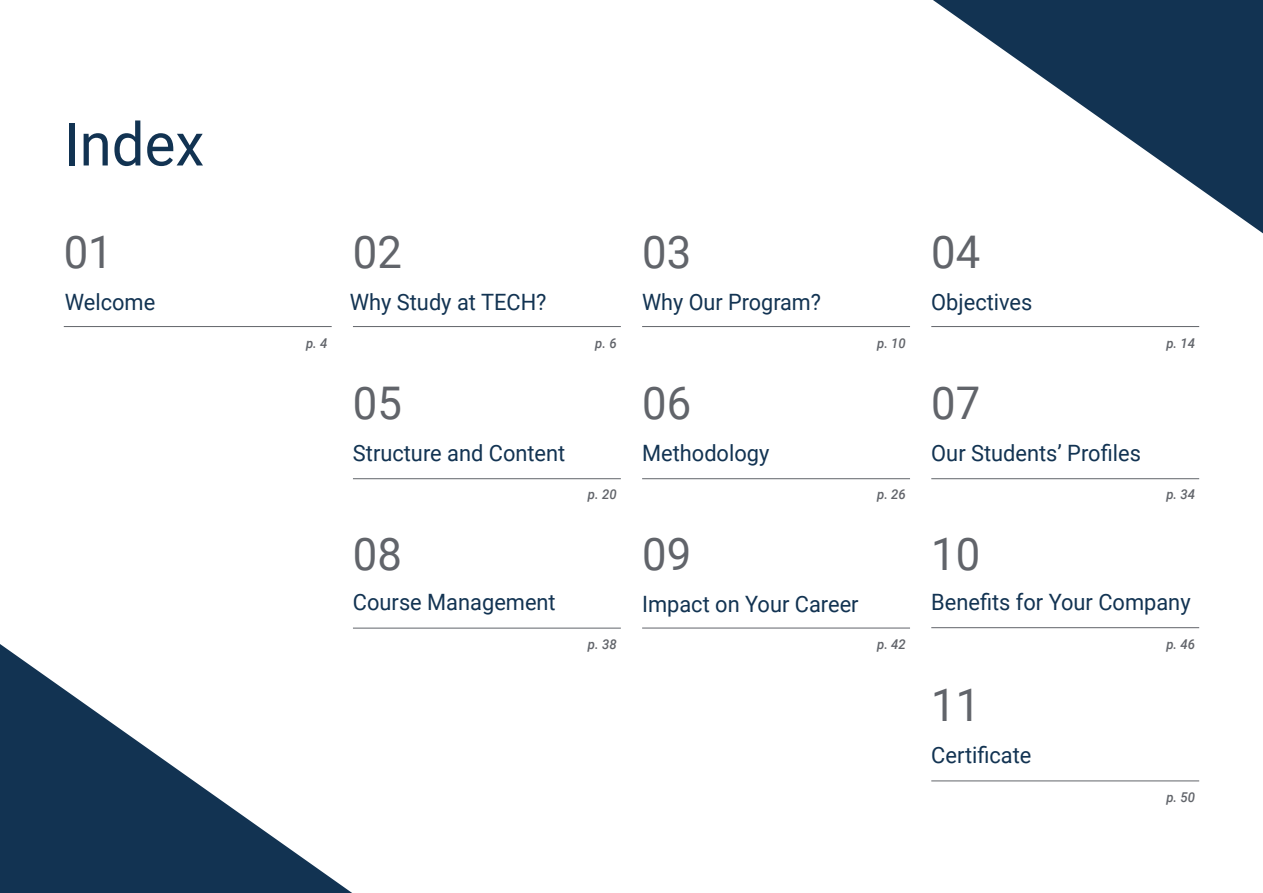
<style>
.page{position:relative;width:1263px;height:893px;background:#fff}
.page>*{position:absolute;margin:0;border:0;box-sizing:border-box;transform-origin:0 0}
.t1{font:60px "Roboto";color:#123352}
.t2{font:45px "Roboto";color:#61646a}
.t3{font:22.5px "Roboto";color:#123352}
.t4{font:22.5px "Roboto";color:#123352;scale:.96 1}
.t5{font:italic 500 13.5px "Roboto";color:#61646a}
</style>
<div class="page">
<svg style="left:0;top:644px;width:352px;height:249px"></svg>
<svg style="left:933px;top:0;width:330px;height:233px"></svg>
<hr style="left:64px;top:326px;width:268px;height:1px;background:#61646a">
<hr style="left:353px;top:478px;width:268px;height:1px;background:#61646a">
<hr style="left:353px;top:628px;width:268px;height:1px;background:#61646a">
<hr style="left:353px;top:326px;width:268px;height:1px;background:#61646a">
<hr style="left:642px;top:478px;width:268px;height:1px;background:#61646a">
<hr style="left:642px;top:628px;width:268px;height:1px;background:#61646a">
<hr style="left:931px;top:627px;width:268px;height:1px;background:#61646a">
<hr style="left:931px;top:780px;width:268px;height:1px;background:#61646a">
<hr style="left:642px;top:326px;width:268px;height:1px;background:#61646a">
<hr style="left:931px;top:478px;width:268px;height:1px;background:#61646a">
<hr style="left:931px;top:326px;width:268px;height:1px;background:#61646a">
<h1 class="t1" style="left:64px;top:102px;width:142px">Index</h1>
<h2 class="t2" style="left:64px;top:220px;width:51px">01</h2>
<h2 class="t2" style="left:353px;top:220px;width:51px">02</h2>
<h2 class="t2" style="left:642px;top:220px;width:51px">03</h2>
<h2 class="t2" style="left:931px;top:220px;width:51px">04</h2>
<p class="t3" style="left:350px;top:286px;width:198px">Why Study at TECH?</p>
<p class="t3" style="left:65px;top:286px;width:92px">Welcome</p>
<p class="t3" style="left:931px;top:286px;width:103px">Objectives</p>
<p class="t4" style="left:642px;top:286px;width:188px">Why Our Program?</p>
<p class="t5" style="left:306px;top:333px;width:23px">p. 4</p>
<h2 class="t2" style="left:353px;top:371px;width:51px">05</h2>
<p class="t3" style="left:353px;top:437px;width:214px">Structure and Content</p>
<h2 class="t2" style="left:353px;top:523px;width:51px">08</h2>
<p class="t5" style="left:595px;top:333px;width:23px">p. 6</p>
<p class="t5" style="left:588px;top:484px;width:30px">p. 20</p>
<p class="t5" style="left:877px;top:333px;width:30px">p. 10</p>
<h2 class="t2" style="left:642px;top:371px;width:51px">06</h2>
<h2 class="t2" style="left:931px;top:371px;width:51px">07</h2>
<p class="t3" style="left:642px;top:437px;width:129px">Methodology</p>
<p class="t3" style="left:931px;top:437px;width:211px">Our Students’ Profiles</p>
<p class="t5" style="left:877px;top:484px;width:30px">p. 26</p>
<h2 class="t2" style="left:642px;top:523px;width:51px">09</h2>
<h2 class="t2" style="left:931px;top:523px;width:51px">10</h2>
<p class="t5" style="left:1166px;top:333px;width:30px">p. 14</p>
<p class="t5" style="left:1166px;top:484px;width:30px">p. 34</p>
<p class="t3" style="left:353px;top:586px;width:204px">Course Management</p>
<p class="t3" style="left:931px;top:586px;width:261px">Benefits for Your Company</p>
<p class="t3" style="left:642px;top:588px;width:218px">Impact on Your Career</p>
<p class="t5" style="left:588px;top:635px;width:30px">p. 38</p>
<p class="t5" style="left:877px;top:635px;width:30px">p. 42</p>
<p class="t5" style="left:1166px;top:635px;width:30px">p. 46</p>
<h2 class="t2" style="left:931px;top:674px;width:51px">11</h2>
<p class="t3" style="left:931px;top:739px;width:102px">Certificate</p>
<p class="t5" style="left:1166px;top:788px;width:30px">p. 50</p>
</div>
